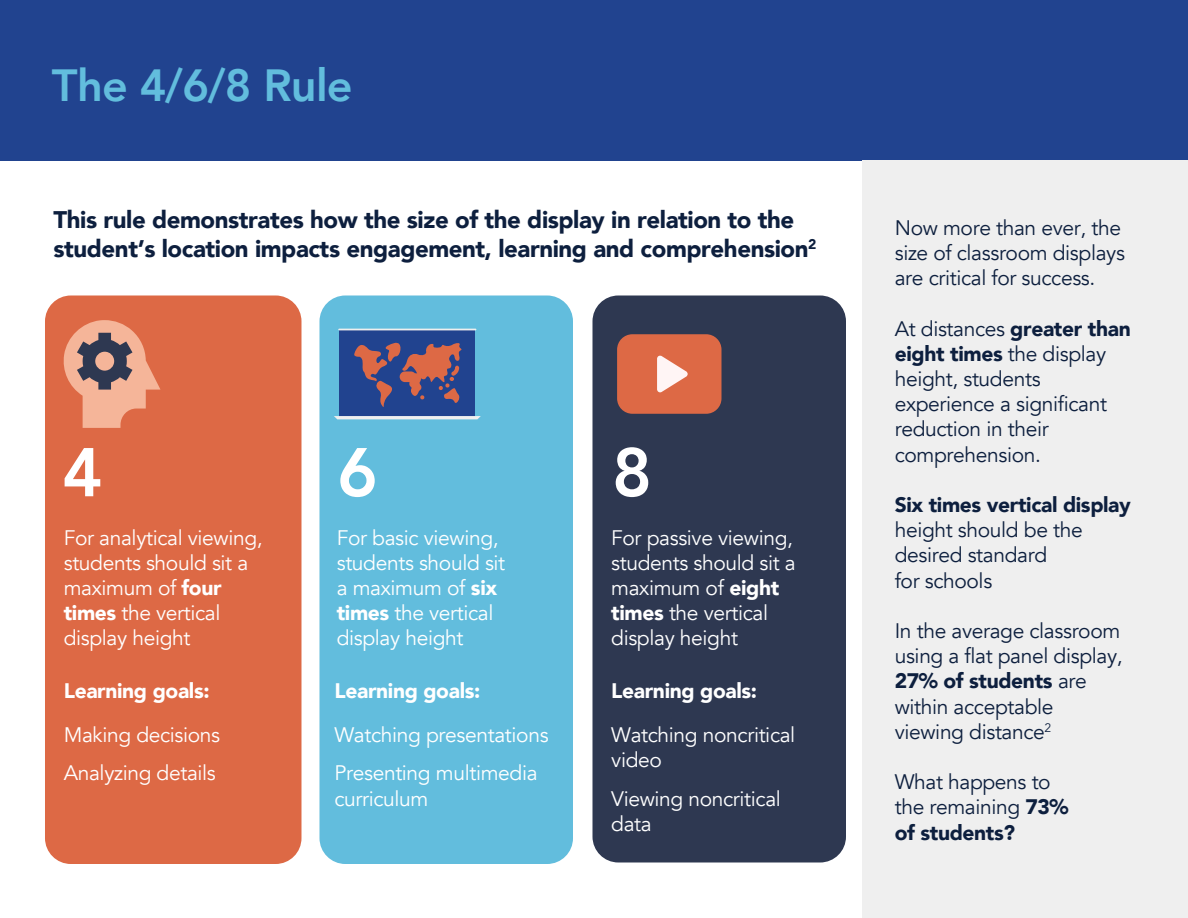
<style>
.page{position:relative;width:1188px;height:918px;background:#fff}
.page>*{position:absolute;margin:0;border:0;box-sizing:border-box;transform-origin:0 0}
.t1{font:800 68.1px "Avenir";color:#fff}
.t2{font:800 45px "Avenir";letter-spacing:-.015em;color:#62bddd}
.t3{font:900 24px/28.8px "Avenir";letter-spacing:-.015em;color:#0d1f3e}
.t4{font:21px/25.2px "Avenir";letter-spacing:-.015em;color:#fff}
.t5{font:21px/25.2px "Avenir";letter-spacing:-.015em;color:#0d1f3e}
.t6{font:900 21px "Avenir";letter-spacing:-.015em;color:#fff}
.t7{font:900 21px "Avenir";letter-spacing:-.015em;color:#0d1f3e}
.s1{font-weight:900}
</style>
<div class="page">
<div style="left:0;top:0;width:1188px;height:160px;background:#21438f"></div>
<div style="left:45px;top:296px;width:256px;height:568px;background:#dd6945;border-radius:26px"></div>
<div style="left:319px;top:296px;width:254px;height:568px;background:#62bddd;border-radius:26px"></div>
<div style="left:592px;top:296px;width:254px;height:566px;background:#2e3851;border-radius:26px"></div>
<div style="left:862px;top:160px;width:326px;height:758px;background:#efefef"></div>
<svg style="left:63px;top:320px;width:97px;height:108px"></svg>
<div style="left:617px;top:334px;width:104px;height:80px;background:#dd6945;border-radius:15px"></div>
<svg style="left:657px;top:356px;width:31px;height:36px"></svg>
<div style="left:340px;top:330px;width:135px;height:88px;background:#21438f"></div>
<hr style="left:338px;top:329px;width:138px;height:1px;background:#efefef">
<svg style="left:334px;top:340px;width:147px;height:79px"></svg>
<h2 class="t2" style="left:52px;top:50px;width:302px">The 4/6/8 Rule</h2>
<p class="t3" style="left:53px;top:204px;width:764px">This rule demonstrates how the size of the display in relation to the student’s location impacts engagement, learning and comprehension<sup>2</sup></p>
<h1 class="t1" style="left:62px;top:420px;width:42px">4</h1>
<p class="t4" style="left:64px;top:525px;width:201px">For analytical viewing, students should sit a maximum of <span class="s1">four times</span> the vertical display height</p>
<p class="t6" style="left:64px;top:672px;width:147px">Learning goals:</p>
<p class="t4" style="left:64px;top:716px;width:158px;line-height:38.4px">Making decisions<br>Analyzing details</p>
<h1 class="t1" style="left:337px;top:420px;width:42px">6</h1>
<p class="t4" style="left:337px;top:525px;width:170px">For basic viewing, students should sit a maximum of <span class="s1">six times</span> the vertical display height</p>
<p class="t6" style="left:335px;top:672px;width:147px">Learning goals:</p>
<p class="t4" style="left:335px;top:716px;width:216px;line-height:38.4px">Watching presentations<br>Presenting multimedia</p>
<p class="t4" style="left:335px;top:786px;width:95px">curriculum</p>
<h1 class="t1" style="left:612px;top:420px;width:42px">8</h1>
<p class="t4" style="left:611px;top:525px;width:186px">For passive viewing, students should sit a maximum of <span class="s1">eight times</span> the vertical display height</p>
<p class="t6" style="left:611px;top:672px;width:147px">Learning goals:</p>
<p class="t4" style="left:611px;top:723px;width:186px">Watching noncritical video</p>
<p class="t4" style="left:611px;top:786px;width:171px">Viewing noncritical data</p>
<p class="t5" style="left:895px;top:215px;width:232px">Now more than ever, the size of classroom displays are critical for success.</p>
<p class="t5" style="left:895px;top:316px;width:237px">At distances <span class="s1">greater than eight times</span> the display height, students experience a significant reduction in their comprehension.</p>
<p class="t7" style="left:895px;top:487px;width:238px">Six times vertical display</p>
<p class="t5" style="left:895px;top:518px;width:190px">height should be the desired standard<br>for schools</p>
<p class="t5" style="left:895px;top:619px;width:229px">In the average classroom using a flat panel display,<br><span class="s1">27% of students</span> are within acceptable viewing distance<sup>2</sup></p>
<p class="t5" style="left:895px;top:770px;width:175px">What happens to the remaining <span class="s1">73% of students?</span></p>
</div>
